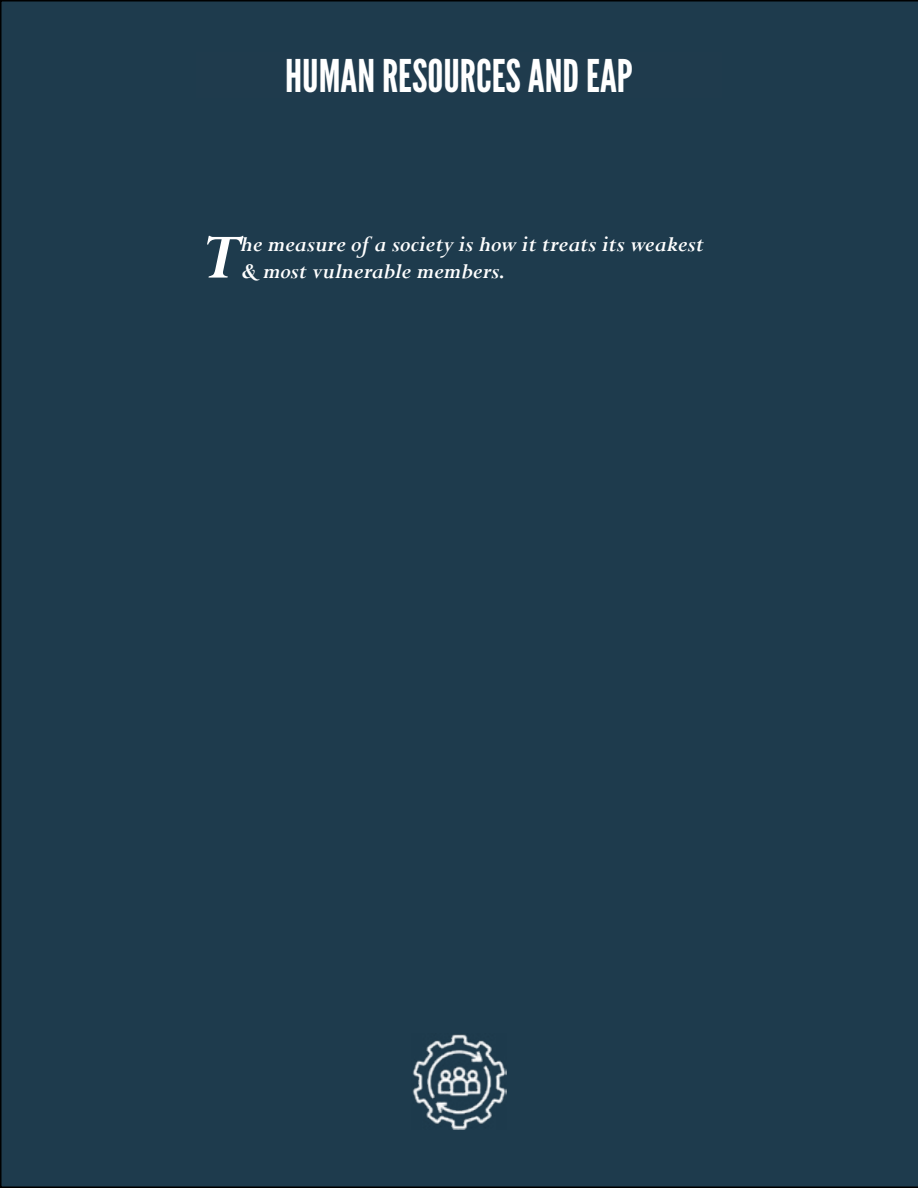
<style>
.page{position:relative;width:918px;height:1188px;background:#1e3b4d}
.page>*{position:absolute;margin:0;border:0;box-sizing:border-box;transform-origin:0 0}
.t1{font:italic 700 71.55px "Perpetua";color:#fff}
.t2{font:45px "League Gothic";color:#fff}
.t3{font:italic 700 24px/27px "Perpetua";color:#fff}
</style>
<div class="page">
<div style="left:196px;top:52px;width:526px;height:46px;background:#1f3b4d"></div>
<img style="left:411px;top:1034px;width:96px;height:95px">
<h2 class="t2" style="left:285px;top:49px;width:349px">HUMAN RESOURCES AND EAP</h2>
<p class="t3" style="left:240px;top:230px;width:465px">he measure of a society is how it treats its weakest &amp; most vulnerable members.</p>
<h1 class="t1" style="left:199px;top:212px;width:42px">T</h1>
</div>
